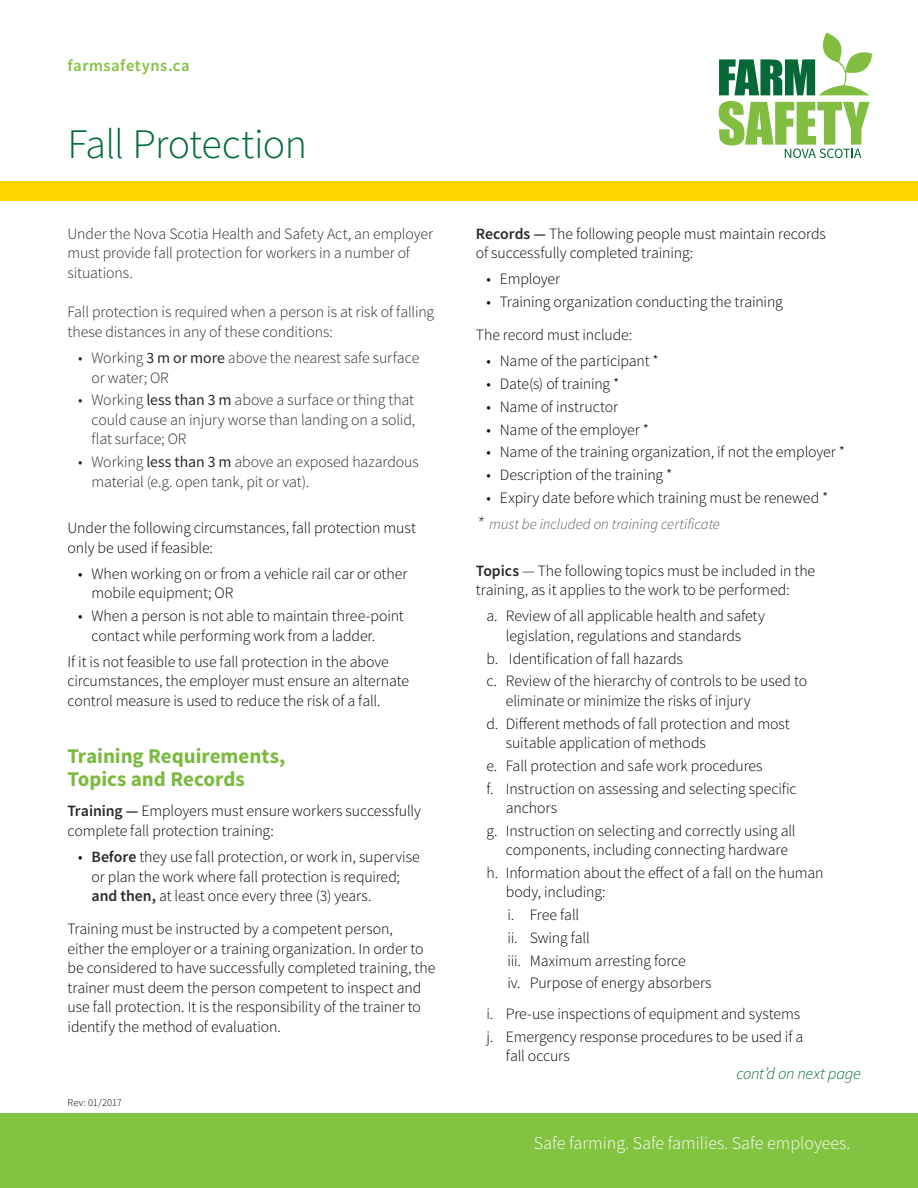
<style>
.page{position:relative;width:918px;height:1188px;background:#fff}
.page>*{position:absolute;margin:0;border:0;box-sizing:border-box;transform-origin:0 0}
.t1{font:300 42px "Source Sans Pro";letter-spacing:-.015em;color:#006b35}
.t2{font:700 21px/23.2px "Source Sans Pro";letter-spacing:-.005em;color:#7bba3e}
.t3{font:300 18px "Source Sans Pro";color:#fff}
.t4{font:italic 300 16.5px "Source Sans Pro";letter-spacing:-.015em;color:#006b35}
.t5{font:600 16.5px "Source Sans Pro";letter-spacing:.03em;color:#82c341}
.t6{font:300 15.75px/19.5px "Source Sans Pro";letter-spacing:-.005em;color:#000}
.t7{font:300 15.75px/19.5px "Source Sans Pro";letter-spacing:-.005em;color:#292829}
.t8{font:italic 300 15px "Source Sans Pro";letter-spacing:-.005em;color:#58595b}
.t9{font:300 10.5px "Source Sans Pro";letter-spacing:-.005em;color:#000}
.s1{font-weight:400}
.s2{font-weight:600;color:#292829}
.s3{font-size:22.5px}
</style>
<div class="page">
<div style="left:0;top:1113px;width:918px;height:75px;background:#82c341"></div>
<div style="left:0;top:181px;width:918px;height:20px;background:#ffd600"></div>
<svg style="left:719px;top:33px;width:153px;height:62px"></svg>
<svg style="left:719px;top:101px;width:151px;height:57px"></svg>
<p class="t5" style="left:68px;top:55px;width:124px">farmsafetyns.ca</p>
<h1 class="t1" style="left:68px;top:119px;width:241px">Fall Protection</h1>
<p class="t7" style="left:68px;top:224px;width:367px">Under the Nova Scotia Health and Safety Act, an employer must provide fall protection for workers in a number of situations.</p>
<p class="t7" style="left:68px;top:302px;width:368px">Fall protection is required when a person is at risk of falling these distances in any of these conditions:</p>
<p class="t7" style="left:92px;top:348px;width:329px;text-indent:-13px">• Working <span class="s1">3 m or more</span> above the nearest safe surface or water; OR</p>
<p class="t7" style="left:92px;top:390px;width:325px;text-align:justify;text-indent:-13px">• Working <span class="s1">less than 3 m</span> above a surface or thing that could cause an injury worse than landing on a solid, flat surface; OR</p>
<p class="t7" style="left:92px;top:452px;width:329px;text-indent:-13px">• Working <span class="s1">less than 3 m</span> above an exposed hazardous material (e.g. open tank, pit or vat).</p>
<p class="t6" style="left:68px;top:518px;width:350px">Under the following circumstances, fall protection must only be used if feasible:</p>
<p class="t6" style="left:92px;top:564px;width:317px;text-indent:-13px">• When working on or from a vehicle rail car or other mobile equipment; OR</p>
<p class="t6" style="left:92px;top:606px;width:314px;text-indent:-13px">• When a person is not able to maintain three-point contact while performing work from a ladder.</p>
<p class="t6" style="left:68px;top:652px;width:343px">If it is not feasible to use fall protection in the above circumstances, the employer must ensure an alternate control measure is used to reduce the risk of a fall.</p>
<h2 class="t2" style="left:68px;top:745px;width:219px">Training Requirements,<br>Topics and Records</h2>
<p class="t6" style="left:68px;top:801px;width:355px"><span class="s2">Training —</span> Employers must ensure workers successfully complete fall protection training:</p>
<p class="t6" style="left:92px;top:847px;width:330px;text-indent:-14px">• <span class="s2">Before</span> they use fall protection, or work in, supervise or plan the work where fall protection is required; <span class="s2">and then,</span> at least once every three (3) years.</p>
<p class="t6" style="left:68px;top:919px;width:369px">Training must be instructed by a competent person,<br>either the employer or a training organization. In order to be considered to have successfully completed training, the trainer must deem the person competent to inspect and use fall protection. It is the responsibility of the trainer to identify the method of evaluation.</p>
<p class="t9" style="left:68px;top:1096px;width:56px">Rev: 01/2017</p>
<p class="t6" style="left:476px;top:224px;width:351px"><span class="s2">Records —</span> The following people must maintain records of successfully completed training:</p>
<p class="t6" style="left:486px;top:269px;width:75px">• Employer</p>
<p class="t6" style="left:476px;top:285px;width:308px;line-height:33px;text-indent:11px">• Training organization conducting the training<br>The record must include:</p>
<p class="t6" style="left:486px;top:351px;width:174px">• Name of the participant *</p>
<p class="t6" style="left:486px;top:374px;width:135px">• Date(s) of training *</p>
<p class="t6" style="left:486px;top:397px;width:133px">• Name of instructor</p>
<p class="t6" style="left:486px;top:420px;width:164px">• Name of the employer *</p>
<p class="t6" style="left:486px;top:442px;width:360px">• Name of the training organization, if not the employer *</p>
<p class="t6" style="left:486px;top:465px;width:188px">• Description of the training *</p>
<p class="t6" style="left:486px;top:488px;width:344px">• Expiry date before which training must be renewed *</p>
<p class="t8" style="left:476px;top:515px;width:246px"><span class="s3">*</span> must be included on training certificate</p>
<p class="t6" style="left:476px;top:561px;width:341px"><span class="s2">Topics</span> — The following topics must be included in the training, as it applies to the work to be performed:</p>
<p class="t6" style="left:486px;top:606px;width:280px;text-align:center">a. Review of all applicable health and safety legislation, regulations and standards</p>
<p class="t6" style="left:486px;top:647px;width:322px;line-height:22.8px">b. Identification of fall hazards<br>c. Review of the hierarchy of controls to be used to</p>
<p class="t6" style="left:486px;top:689px;width:305px;line-height:22.8px;text-indent:19px">eliminate or minimize the risks of injury<br>d. Different methods of fall protection and most</p>
<p class="t6" style="left:486px;top:731px;width:312px;line-height:22.8px;text-indent:19px">suitable application of methods<br>e. Fall protection and safe work procedures<br>f. Instruction on assessing and selecting specific</p>
<p class="t6" style="left:486px;top:796px;width:311px;line-height:22.8px;text-indent:19px">anchors<br>g. Instruction on selecting and correctly using all</p>
<p class="t6" style="left:486px;top:839px;width:339px;line-height:22.8px;text-indent:19px">components, including connecting hardware<br>h. Information about the effect of a fall on the human</p>
<p class="t6" style="left:506px;top:881px;width:207px;line-height:22.8px">body, including:<br>i. Free fall<br>ii. Swing fall<br>iii. Maximum arresting force<br>iv. Purpose of energy absorbers</p>
<p class="t6" style="left:486px;top:1002px;width:319px;line-height:22.8px">i. Pre-use inspections of equipment and systems j. Emergency response procedures to be used if a</p>
<p class="t6" style="left:506px;top:1046px;width:66px">fall occurs</p>
<p class="t4" style="left:737px;top:1064px;width:126px">cont’d on next page</p>
<p class="t3" style="left:534px;top:1133px;width:318px">Safe farming. Safe families. Safe employees.</p>
</div>
